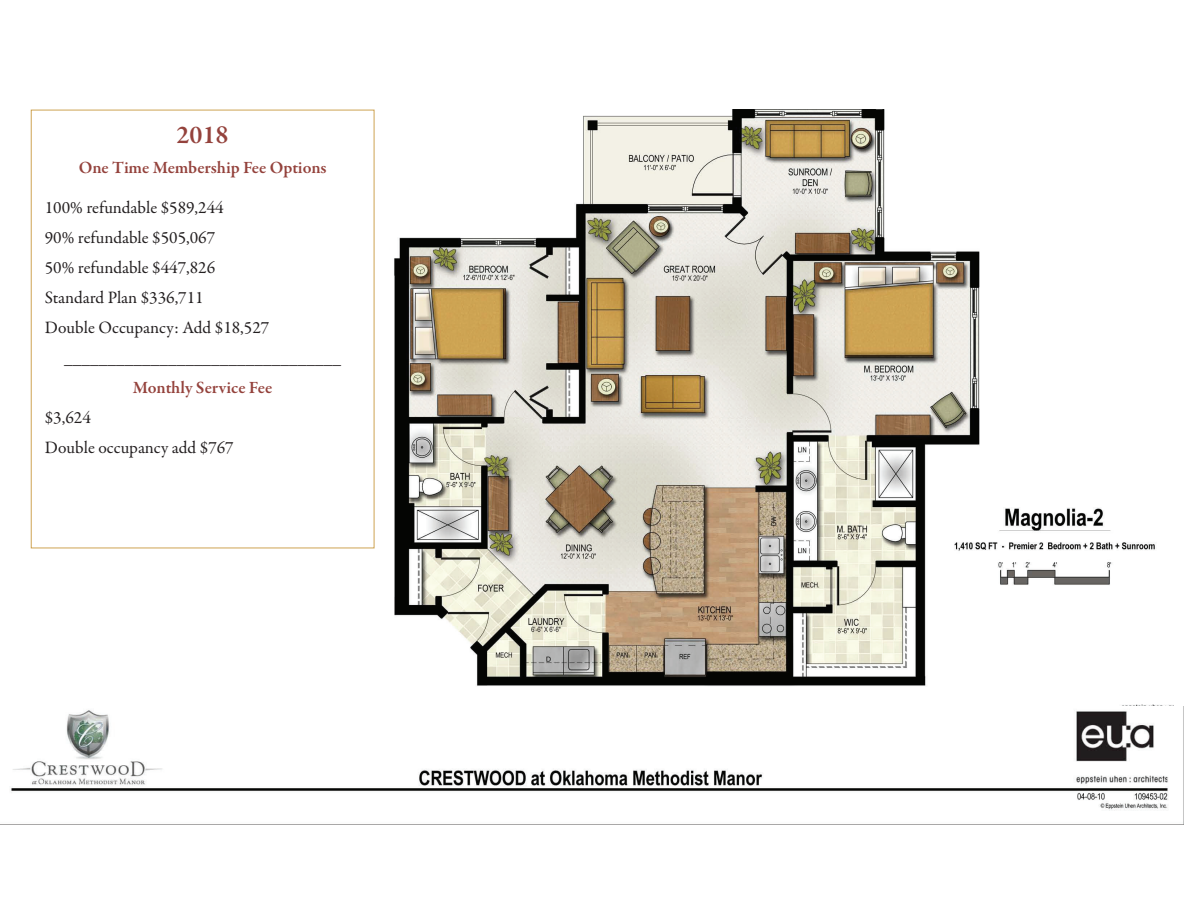
<style>
.page{position:relative;width:1188px;height:918px;background:#fff}
.page>*{position:absolute;margin:0;border:0;box-sizing:border-box;transform-origin:0 0}
.t1{font:600 26.25px "Garamond Premr Pro";color:#94423c}
.t2{font:17.4px/30.2px "Garamond Premr Pro";color:#231f20}
.t3{font:600 17.4px "Garamond Premr Pro";letter-spacing:-.005em;color:#94423c}
</style>
<div class="page">
<img style="left:394px;top:110px;width:780px;height:596px">
<img style="left:0;top:706px;width:1184px;height:119px">
<div style="left:246px;top:693px;width:763px;height:62px;background:#fff"></div>
<div style="left:988px;top:638px;width:200px;height:62px;background:#fff"></div>
<h1 class="t1" style="left:177px;top:119px;width:54px">2018</h1>
<p class="t3" style="left:79px;top:157px;width:249px">One Time Membership Fee Options</p>
<p class="t2" style="left:45px;top:192px;width:180px">100% refundable $589,244</p>
<p class="t2" style="left:45px;top:222px;width:172px">90% refundable $505,067</p>
<p class="t2" style="left:45px;top:253px;width:172px">50% refundable $447,826</p>
<p class="t2" style="left:45px;top:283px;width:160px">Standard Plan $336,711</p>
<p class="t2" style="left:45px;top:313px;width:226px">Double Occupancy: Add $18,527</p>
<p class="t2" style="left:64px;top:343px;width:278px">________________________________</p>
<p class="t3" style="left:133px;top:377px;width:141px">Monthly Service Fee</p>
<p class="t2" style="left:45px;top:403px;width:190px">$3,624<br>Double occupancy add $767</p>
</div>
